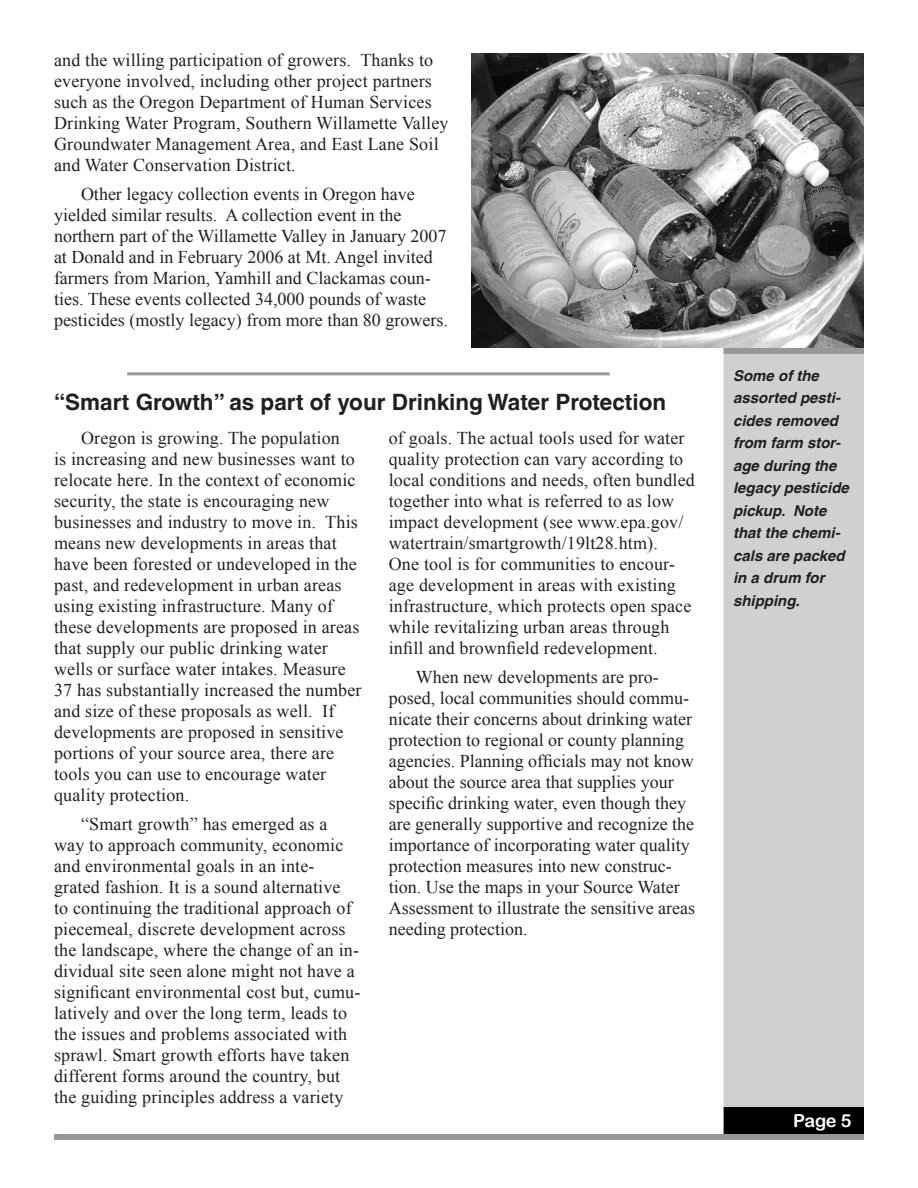
<style>
.page{position:relative;width:918px;height:1188px;background:#fff}
.page>*{position:absolute;margin:0;border:0;box-sizing:border-box;transform-origin:0 0}
.Headline{font:700 22.5px "Helvetica LT";color:#231f20}
.Body{font:18px/21px "Times New Roman";letter-spacing:.01em;color:#231f20}
.Vol__Info_Reverse{font:18px "Arial Rounded MT Bold";color:#fff}
.sidebar_caption{font:italic 700 15px/22.5px "Helvetica LT";color:#231f20}
</style>
<div class="page">
<div style="left:724px;top:54px;width:140px;height:1053px;background:#cfd0d2"></div>
<div style="left:54px;top:1134px;width:810px;height:6px;background:#95979a"></div>
<div style="left:724px;top:1108px;width:139px;height:25px;background:#000"></div>
<div style="left:724px;top:1107px;width:140px;height:27px;border:2px solid #000"></div>
<img style="left:472px;top:54px;width:392px;height:294px">
<hr style="left:127px;top:372px;width:483px;height:3px;background:#95979a">
<div style="left:724px;top:348px;width:140px;height:6px;background:#95979a"></div>
<p class="Body" style="left:54px;top:50px;width:396px">and the willing participation of growers. Thanks to everyone involved, including other project partners such as the Oregon Department of Human Services Drinking Water Program, Southern Willamette Valley Groundwater Management Area, and East Lane Soil and Water Conservation District.</p>
<p class="Body" style="left:54px;top:183px;width:395px;text-indent:27px">Other legacy collection events in Oregon have yielded similar results. A collection event in the northern part of the Willamette Valley in January 2007 at Donald and in February 2006 at Mt. Angel invited farmers from Marion, Yamhill and Clackamas coun&shy;ties. These events collected 34,000 pounds of waste pesticides (mostly legacy) from more than 80 growers.</p>
<p class="Headline" style="left:54px;top:388px;width:614px">“Smart Growth” as part of your Drinking Water Protection</p>
<p class="Body" style="left:54px;top:428px;width:309px;text-indent:27px">Oregon is growing. The population<br>is increasing and new businesses want to relocate here. In the context of economic security, the state is encouraging new businesses and industry to move in. This means new developments in areas that have been forested or undeveloped in the past, and redevelopment in urban areas using existing infrastructure. Many of these developments are proposed in areas that supply our public drinking water wells or surface water intakes. Measure 37 has substantially increased the number and size of these proposals as well. If developments are proposed in sensitive portions of your source area, there are tools you can use to encourage water quality protection.</p>
<p class="Body" style="left:54px;top:813px;width:308px;text-indent:27px">“Smart growth” has emerged as a way to approach community, economic and environmental goals in an inte&shy;grated fashion. It is a sound alternative<br>to continuing the traditional approach of piecemeal, discrete development across the landscape, where the change of an in&shy;dividual site seen alone might not have a significant environmental cost but, cumu&shy;latively and over the long term, leads to the issues and problems associated with sprawl. Smart growth efforts have taken different forms around the country, but the guiding principles address a variety</p>
<p class="Body" style="left:389px;top:428px;width:308px">of goals. The actual tools used for water quality protection can vary according to local conditions and needs, often bundled together into what is referred to as low impact development (see www.epa.gov/ watertrain/smartgrowth/19lt28.htm).<br>One tool is for communities to encour&shy;age development in areas with existing infrastructure, which protects open space while revitalizing urban areas through infill and brownfield redevelopment.</p>
<p class="Body" style="left:389px;top:666px;width:308px;text-indent:27px">When new developments are pro&shy;posed, local communities should commu&shy;nicate their concerns about drinking water protection to regional or county planning agencies. Planning officials may not know about the source area that supplies your specific drinking water, even though they are generally supportive and recognize the importance of incorporating water quality protection measures into new construc&shy;tion. Use the maps in your Source Water Assessment to illustrate the sensitive areas needing protection.</p>
<p class="sidebar_caption" style="left:733px;top:364px;width:117px">Some of the assorted pesti&shy;cides removed from farm stor&shy;age during the legacy pesticide pickup. Note that the chemi&shy;cals are packed in a drum for shipping.</p>
<p class="Vol__Info_Reverse" style="left:793px;top:1110px;width:60px">Page 5</p>
</div>
